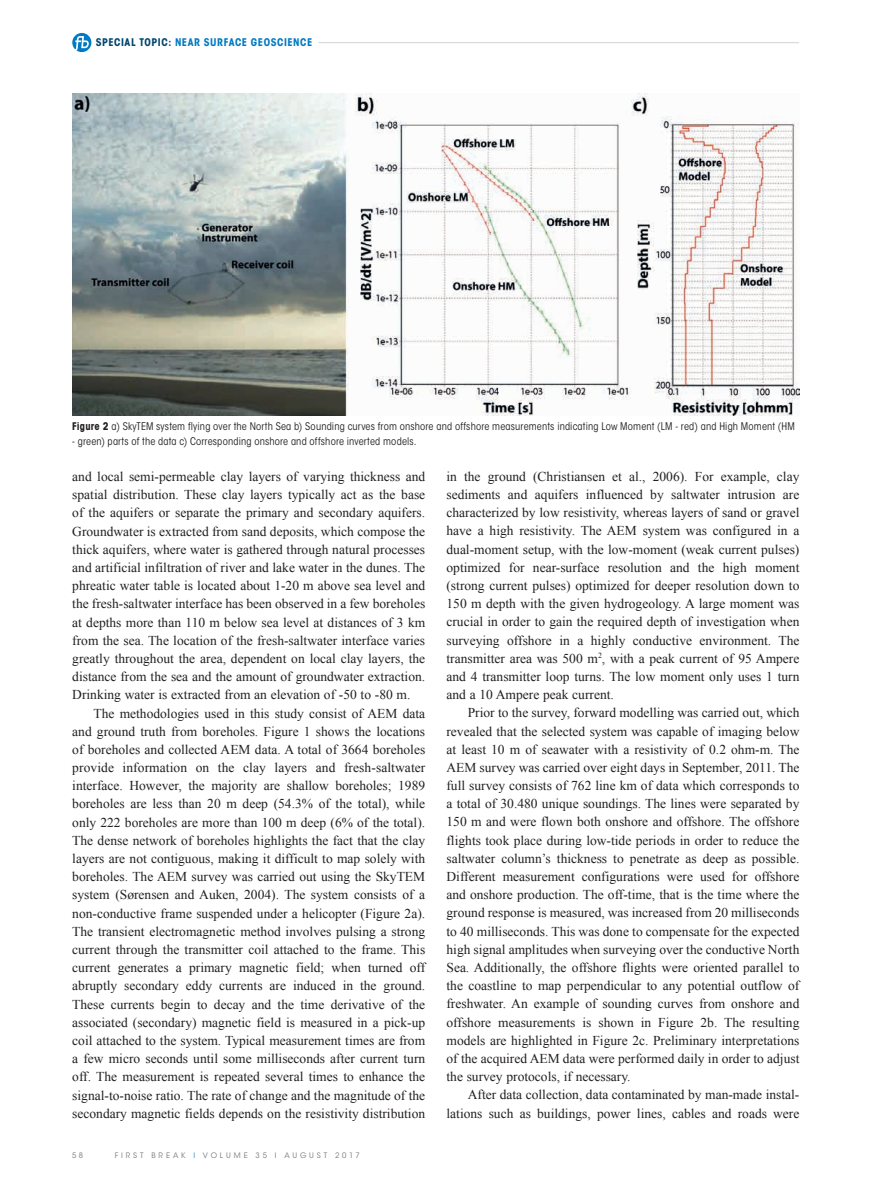
<style>
.page{position:relative;width:893px;height:1191px;background:#fff}
.page>*{position:absolute;margin:0;border:0;box-sizing:border-box;transform-origin:0 0}
.t1{font:13.5px/18.1px "Times New Roman";color:#231f20;text-align:justify}
.t2{font:condensed 10.5px "ITC Avant Garde Std";letter-spacing:.015em;color:#231f20}
.t3{font:700 condensed 10.5px "ITC Avant Garde Std";letter-spacing:.05em;color:#007ac2}
.t4{font:7.5px "ITC Avant Garde Std";letter-spacing:.385em;color:#787a7d}
.s1{color:#004670}
.s2{font-weight:700}
.s3{color:#1c8acb}
</style>
<div class="page">
<hr style="left:319px;top:42px;width:480px;height:1px;background:#d1d2d4">
<svg style="left:72px;top:33px;width:19px;height:19px"></svg>
<img style="left:72px;top:94px;width:727px;height:321px">
<p class="t3" style="left:96px;top:36px;width:218px"><span class="s1">SPECIAL TOPIC:</span> NEAR SURFACE GEOSCIENCE</p>
<p class="t2" style="left:72px;top:419px;width:724px"><span class="s2">Figure 2</span> a) SkyTEM system flying over the North Sea b) Sounding curves from onshore and offshore measurements indicating Low Moment (LM - red) and High Moment (HM</p>
<p class="t2" style="left:72px;top:434px;width:346px">- green) parts of the data c) Corresponding onshore and offshore inverted models.</p>
<p class="t1" style="left:72px;top:467px;width:354px">and local semi-permeable clay layers of varying thickness and spatial distribution. These clay layers typically act as the base of the aquifers or separate the primary and secondary aquifers.<br>Groundwater is extracted from sand deposits, which compose the thick aquifers, where water is gathered through natural processes and artificial infiltration of river and lake water in the dunes. The phreatic water table is located about 1-20 m above sea level and the fresh-saltwater interface has been observed in a few boreholes at depths more than 110 m below sea level at distances of 3 km from the sea. The location of the fresh-saltwater interface varies greatly throughout the area, dependent on local clay layers, the distance from the sea and the amount of groundwater extraction.<br>Drinking water is extracted from an elevation of -50 to -80 m.</p>
<p class="t1" style="left:72px;top:703px;width:355px;text-indent:21px">The methodologies used in this study consist of AEM data and ground truth from boreholes. Figure 1 shows the locations of boreholes and collected AEM data. A total of 3664 boreholes provide information on the clay layers and fresh-saltwater interface. However, the majority are shallow boreholes; 1989 boreholes are less than 20 m deep (54.3% of the total), while only 222 boreholes are more than 100 m deep (6% of the total).<br>The dense network of boreholes highlights the fact that the clay layers are not contiguous, making it difficult to map solely with boreholes. The AEM survey was carried out using the SkyTEM system (Sørensen and Auken, 2004). The system consists of a non-conductive frame suspended under a helicopter (Figure 2a).<br>The transient electromagnetic method involves pulsing a strong current through the transmitter coil attached to the frame. This current generates a primary magnetic field; when turned off abruptly secondary eddy currents are induced in the ground.<br>These currents begin to decay and the time derivative of the associated (secondary) magnetic field is measured in a pick-up coil attached to the system. Typical measurement times are from a few micro seconds until some milliseconds after current turn off. The measurement is repeated several times to enhance the signal-to-noise ratio. The rate of change and the magnitude of the secondary magnetic fields depends on the resistivity distribution</p>
<p class="t4" style="left:72px;top:1151px;width:12px">5 8</p>
<p class="t4" style="left:115px;top:1151px;width:247px">FIRST BREAK <span class="s3">I</span> VOLUME 35 <span class="s3">I</span> AUGUST 2017</p>
<p class="t1" style="left:446px;top:467px;width:354px">in the ground (Christiansen et al., 2006). For example, clay sediments and aquifers influenced by saltwater intrusion are characterized by low resistivity, whereas layers of sand or gravel have a high resistivity. The AEM system was configured in a dual-moment setup, with the low-moment (weak current pulses) optimized for near-surface resolution and the high moment (strong current pulses) optimized for deeper resolution down to 150 m depth with the given hydrogeology. A large moment was crucial in order to gain the required depth of investigation when surveying offshore in a highly conductive environment. The transmitter area was 500 m<sup>2</sup>, with a peak current of 95 Ampere and 4 transmitter loop turns. The low moment only uses 1 turn and a 10 Ampere peak current.</p>
<p class="t1" style="left:446px;top:703px;width:354px;text-indent:21px">Prior to the survey, forward modelling was carried out, which revealed that the selected system was capable of imaging below at least 10 m of seawater with a resistivity of 0.2 ohm-m. The AEM survey was carried over eight days in September, 2011. The full survey consists of 762 line km of data which corresponds to a total of 30.480 unique soundings. The lines were separated by 150 m and were flown both onshore and offshore. The offshore flights took place during low-tide periods in order to reduce the saltwater column’s thickness to penetrate as deep as possible.<br>Different measurement configurations were used for offshore and onshore production. The off-time, that is the time where the ground response is measured, was increased from 20 milliseconds to 40 milliseconds. This was done to compensate for the expected high signal amplitudes when surveying over the conductive North Sea. Additionally, the offshore flights were oriented parallel to the coastline to map perpendicular to any potential outflow of freshwater. An example of sounding curves from onshore and offshore measurements is shown in Figure 2b. The resulting models are highlighted in Figure 2c. Preliminary interpretations of the acquired AEM data were performed daily in order to adjust the survey protocols, if necessary.</p>
<p class="t1" style="left:446px;top:1085px;width:354px;text-align:right">After data collection, data contaminated by man-made instal&shy;lations such as buildings, power lines, cables and roads were</p>
</div>
